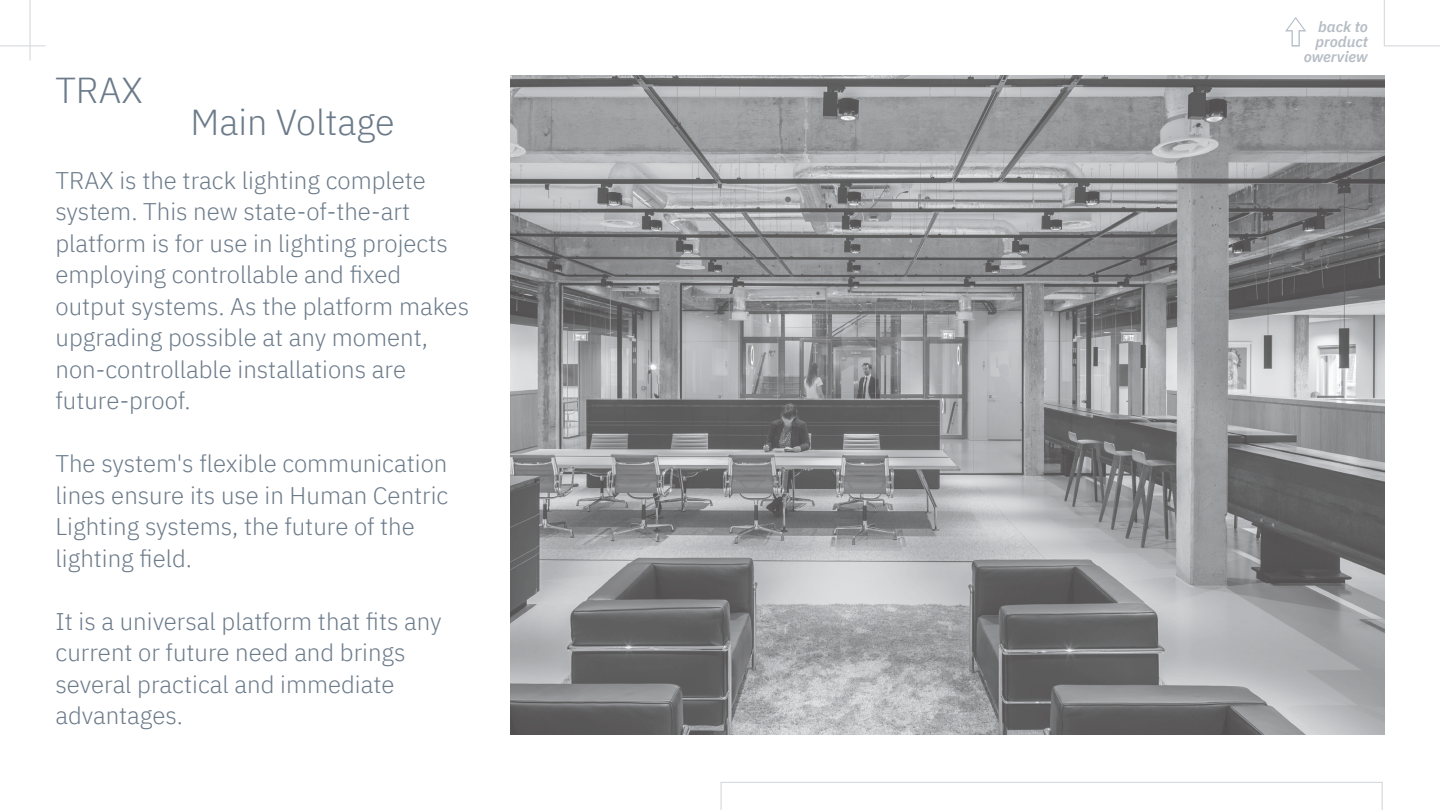
<style>
.page{position:relative;width:1440px;height:810px;background:#fff}
.page>*{position:absolute;margin:0;border:0;box-sizing:border-box;transform-origin:0 0}
.product_description{font:300 36px "IBM Plex Sans";color:#6c7b8a}
.product_description-2{font:300 24px/31.5px "IBM Plex Sans";color:#6c7b8a}
.t1{font:italic 600 15px/15px "IBM Plex Sans";color:#b6bdc5;text-align:right}
</style>
<div class="page">
<svg style="left:721px;top:782px;width:662px;height:28px"></svg>
<svg style="left:1384px;top:0;width:56px;height:46px"></svg>
<hr style="left:0;top:45px;width:46px;height:1px;background:#d3d7dc">
<hr style="left:29px;top:0;width:2px;height:61px;background:#d3d7dc">
<svg style="left:1285px;top:17px;width:21px;height:30px"></svg>
<img style="left:511px;top:75px;width:873px;height:660px">
<p class="product_description" style="left:56px;top:63px;width:89px">TRAX</p>
<p class="product_description" style="left:190px;top:95px;width:206px">Main Voltage</p>
<p class="product_description-2" style="left:56px;top:162px;width:415px">TRAX is the track lighting complete system. This new state-of-the-art platform is for use in lighting projects employing controllable and fixed output systems. As the platform makes upgrading possible at any moment, non-controllable installations are future-proof.</p>
<p class="product_description-2" style="left:56px;top:446px;width:395px">The system's flexible communication lines ensure its use in Human Centric<br>Lighting systems, the future of the lighting field.</p>
<p class="product_description-2" style="left:56px;top:603px;width:388px">It is a universal platform that fits any current or future need and brings several practical and immediate advantages.</p>
<p class="t1" style="left:1304px;top:18px;width:66px">back to product owerview</p>
</div>
